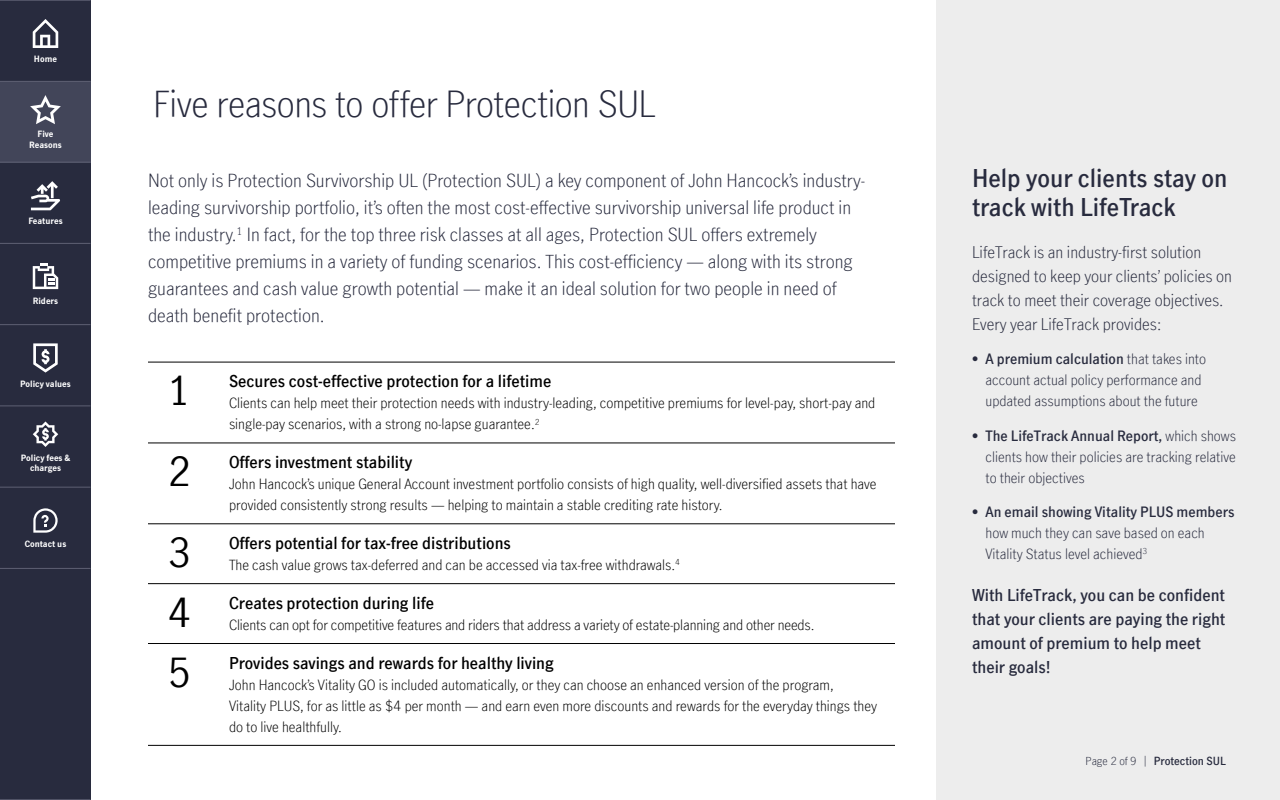
<style>
.page{position:relative;width:1280px;height:800px;background:#fff}
.page>*{position:absolute;margin:0;border:0;box-sizing:border-box;transform-origin:0 0}
.t1{font:40px "Manulife JH Sans Optimized";color:#000}
.t2{font:300 36px "Manulife JH Sans Optimized";letter-spacing:-.015em;color:#282b3e}
.t3{font:600 24px/28.8px "Manulife JH Sans Optimized";color:#282b3e}
.t4{font:300 18px/27px "Manulife JH Sans Optimized";color:#282b3e}
.t5{font:600 16px "Manulife JH Sans Optimized";color:#000}
.t6{font:300 16px/24px "Manulife JH Sans Optimized";color:#282b3e}
.t7{font:600 16px/24px "Manulife JH Sans Optimized";color:#282b3e}
.t8{font:300 14px/21px "Manulife JH Sans Optimized";color:#000}
.t9{font:300 14px/21px "Manulife JH Sans Optimized";color:#282b3e}
.t10{font:600 14px "Manulife JH Sans Optimized";color:#282b3e}
.t11{font:600 11px "Manulife JH Sans Optimized";color:#282b3e}
.t12{font:700 8.5px/10.2px "Manulife JH Sans Optimized";color:#fff;text-align:center}
.s1{font-weight:600}
.s2{font-weight:300}
</style>
<div class="page">
<div style="left:0;top:0;width:90px;height:800px;background:#282b3e"></div>
<div style="left:936px;top:0;width:343px;height:800px;background:#ededed"></div>
<hr style="left:148px;top:362px;width:63px;height:1px;background:#000">
<hr style="left:211px;top:362px;width:684px;height:1px;background:#000">
<hr style="left:148px;top:745px;width:63px;height:1px;background:#000">
<hr style="left:211px;top:745px;width:684px;height:1px;background:#000">
<hr style="left:148px;top:443px;width:63px;height:1px;background:#000">
<hr style="left:211px;top:443px;width:684px;height:1px;background:#000">
<hr style="left:148px;top:524px;width:63px;height:1px;background:#000">
<hr style="left:211px;top:524px;width:684px;height:1px;background:#000">
<hr style="left:148px;top:583px;width:63px;height:1px;background:#000">
<hr style="left:211px;top:583px;width:684px;height:1px;background:#000">
<hr style="left:148px;top:643px;width:63px;height:1px;background:#000">
<hr style="left:211px;top:643px;width:684px;height:1px;background:#000">
<div style="left:0;top:81px;width:90px;height:81px;background:#424559"></div>
<hr style="left:0;top:81px;width:91px;height:1px;background:#5e6073">
<hr style="left:0;top:0;width:91px;height:1px;background:#5e6073">
<hr style="left:0;top:162px;width:91px;height:1px;background:#5e6073">
<hr style="left:0;top:243px;width:91px;height:1px;background:#5e6073">
<hr style="left:0;top:324px;width:91px;height:1px;background:#5e6073">
<hr style="left:0;top:406px;width:91px;height:1px;background:#5e6073">
<hr style="left:0;top:487px;width:91px;height:1px;background:#5e6073">
<hr style="left:0;top:568px;width:91px;height:1px;background:#5e6073">
<hr style="left:0;top:799px;width:91px;height:1px;background:#5e6073">
<svg style="left:33px;top:343px;width:25px;height:30px"></svg>
<svg style="left:33px;top:19px;width:25px;height:29px"></svg>
<svg style="left:30px;top:95px;width:31px;height:29px"></svg>
<svg style="left:33px;top:421px;width:25px;height:26px"></svg>
<svg style="left:31px;top:181px;width:29px;height:29px"></svg>
<svg style="left:33px;top:264px;width:25px;height:25px"></svg>
<svg style="left:33px;top:508px;width:25px;height:25px"></svg>
<p class="t12" style="left:34px;top:53px;width:25px">Home</p>
<p class="t12" style="left:29px;top:129px;width:34px">Five<br>Reasons</p>
<p class="t12" style="left:28px;top:215px;width:36px">Features</p>
<p class="t12" style="left:33px;top:296px;width:27px">Riders</p>
<p class="t12" style="left:20px;top:378px;width:52px">Policy values</p>
<p class="t12" style="left:21px;top:452px;width:51px">Policy fees &amp; charges</p>
<p class="t12" style="left:25px;top:538px;width:43px">Contact us</p>
<h2 class="t2" style="left:153px;top:79px;width:504px">Five reasons to offer Protection SUL</h2>
<p class="t4" style="left:148px;top:166px;width:719px">Not only is Protection Survivorship UL (Protection SUL) a key component of John Hancock’s industry&shy;leading survivorship portfolio, it’s often the most cost-effective survivorship universal life product in the industry.<sup>1</sup> In fact, for the top three risk classes at all ages, Protection SUL offers extremely competitive premiums in a variety of funding scenarios. This cost-efficiency — along with its strong guarantees and cash value growth potential — make it an ideal solution for two people in need of death benefit protection.</p>
<h1 class="t1" style="left:168px;top:363px;width:25px">1</h1>
<p class="t5" style="left:229px;top:371px;width:324px">Secures cost-effective protection for a lifetime</p>
<p class="t8" style="left:229px;top:392px;width:648px">Clients can help meet their protection needs with industry-leading, competitive premiums for level-pay, short-pay and single-pay scenarios, with a strong no-lapse guarantee.<sup>2</sup></p>
<h1 class="t1" style="left:168px;top:444px;width:25px">2</h1>
<p class="t5" style="left:229px;top:451px;width:185px">Offers investment stability</p>
<p class="t8" style="left:229px;top:473px;width:649px">John Hancock’s unique General Account investment portfolio consists of high quality, well-diversified assets that have provided consistently strong results — helping to maintain a stable crediting rate history.</p>
<h1 class="t1" style="left:168px;top:525px;width:25px">3</h1>
<p class="t5" style="left:229px;top:532px;width:283px">Offers potential for tax-free distributions</p>
<p class="t8" style="left:229px;top:554px;width:453px">The cash value grows tax-deferred and can be accessed via tax-free withdrawals.<sup>4</sup></p>
<h1 class="t1" style="left:168px;top:585px;width:25px">4</h1>
<p class="t5" style="left:229px;top:592px;width:207px">Creates protection during life</p>
<p class="t8" style="left:229px;top:614px;width:587px">Clients can opt for competitive features and riders that address a variety of estate-planning and other needs.</p>
<h1 class="t1" style="left:168px;top:645px;width:25px">5</h1>
<p class="t5" style="left:229px;top:652px;width:326px">Provides savings and rewards for healthy living</p>
<p class="t8" style="left:229px;top:674px;width:650px">John Hancock’s Vitality GO is included automatically, or they can choose an enhanced version of the program,<br>Vitality PLUS, for as little as $4 per month — and earn even more discounts and rewards for the everyday things they do to live healthfully.</p>
<h3 class="t3" style="left:972px;top:163px;width:257px">Help your clients stay on track with LifeTrack</h3>
<p class="t6" style="left:972px;top:239px;width:262px">LifeTrack is an industry-first solution designed to keep your clients’ policies on track to meet their coverage objectives.<br>Every year LifeTrack provides:</p>
<p class="t9" style="left:985px;top:348px;width:222px;text-indent:-13px"><span class="s1">• A premium calculation</span> that takes into account actual policy performance and updated assumptions about the future</p>
<p class="t9" style="left:985px;top:424px;width:252px;text-align:justify;text-indent:-13px"><span class="s1">• The LifeTrack Annual Report,</span> which shows clients how their policies are tracking relative to their objectives</p>
<p class="t10" style="left:972px;top:502px;width:264px">• An email showing Vitality PLUS members</p>
<p class="t9" style="left:985px;top:522px;width:221px">how much they can save based on each<br>Vitality Status level achieved<sup>3</sup></p>
<p class="t7" style="left:972px;top:583px;width:255px">With LifeTrack, you can be confident that your clients are paying the right amount of premium to help meet their goals!</p>
<p class="t11" style="left:1086px;top:753px;width:142px"><span class="s2">Page 2 of 9 |</span> Protection SUL</p>
</div>
